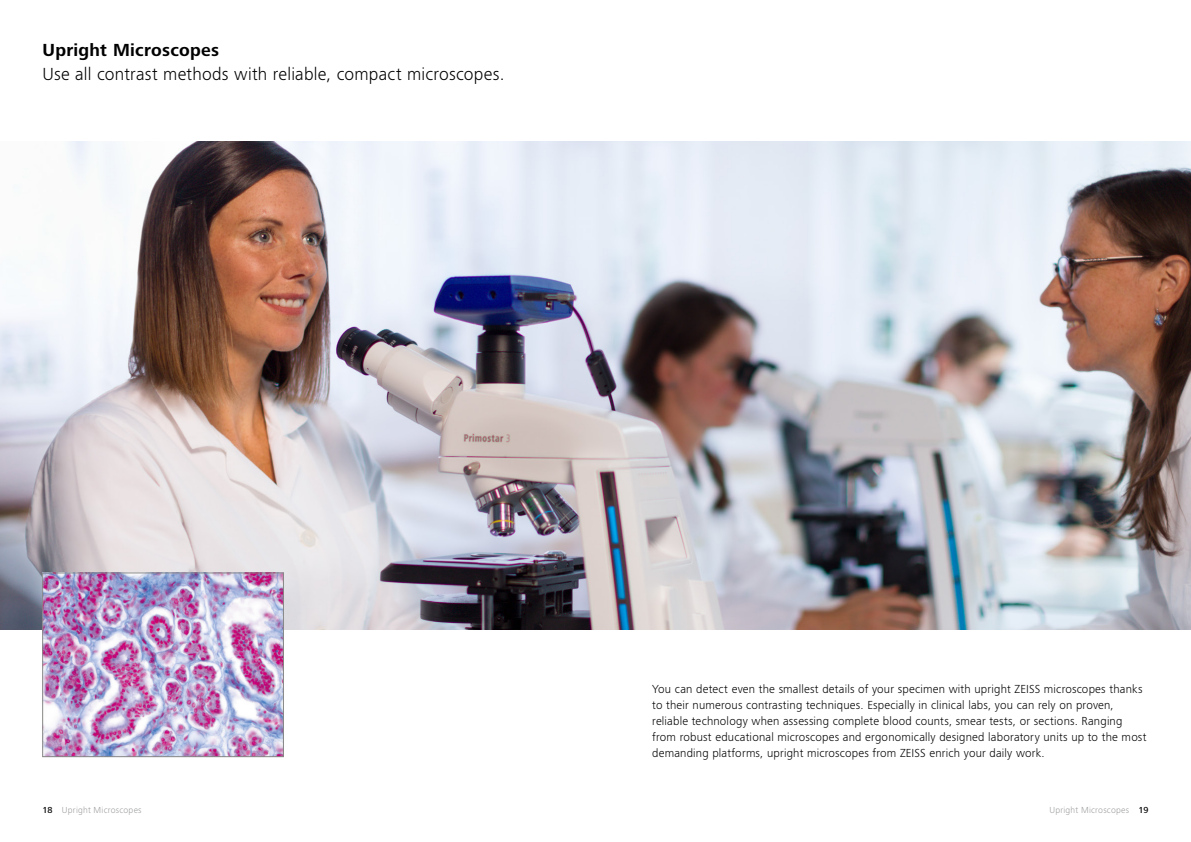
<style>
.page{position:relative;width:1191px;height:842px;background:#fff}
.page>*{position:absolute;margin:0;border:0;box-sizing:border-box;transform-origin:0 0}
.t1{font:300 18px "ZEISS Frutiger Next W1 G";letter-spacing:.015em;color:#000}
.t2{font:700 18px "ZEISS Frutiger Next W1 G";letter-spacing:.015em;color:#000}
.t3{font:300 12px/16px "ZEISS Frutiger Next W1 G";letter-spacing:.015em;color:#000}
.t4{font:300 9px "ZEISS Frutiger Next W1 G";letter-spacing:.03em;color:#9c9d9d}
.s1{font-weight:500;color:#000}
</style>
<div class="page">
<img style="left:0;top:142px;width:1191px;height:487px">
<img style="left:45px;top:575px;width:236px;height:180px">
<div style="left:43px;top:573px;width:240px;height:184px;border:1px solid #878786"></div>
<h1 class="t2" style="left:43px;top:37px;width:178px">Upright Microscopes</h1>
<h1 class="t1" style="left:43px;top:61px;width:463px">Use all contrast methods with reliable, compact microscopes.</h1>
<p class="t3" style="left:652px;top:680px;width:496px">You can detect even the smallest details of your specimen with upright ZEISS microscopes thanks to their numerous contrasting techniques. Especially in clinical labs, you can rely on proven, reliable technology when assessing complete blood counts, smear tests, or sections. Ranging from robust educational microscopes and ergonomically designed laboratory units up to the most demanding platforms, upright microscopes from ZEISS enrich your daily work.</p>
<p class="t4" style="left:43px;top:804px;width:101px"><span class="s1">18</span> Upright Microscopes</p>
<p class="t4" style="left:1049px;top:804px;width:101px">Upright Microscopes <span class="s1">19</span></p>
</div>
